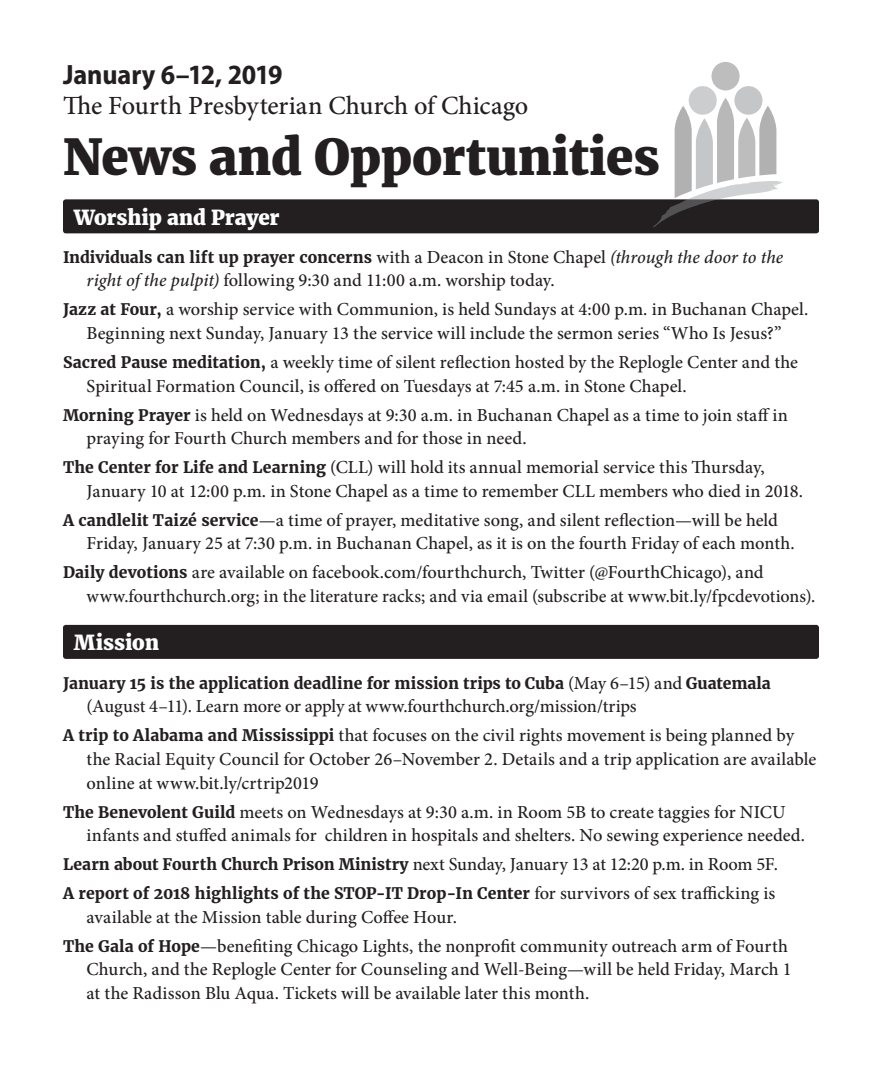
<style>
.page{position:relative;width:882px;height:1071px;background:#fff}
.page>*{position:absolute;margin:0;border:0;box-sizing:border-box;transform-origin:0 0}
.t1{font:800 49px "Merriweather";letter-spacing:-.005em;color:#231f20}
.t2{font:700 semi-condensed 28px "Myriad Pro";letter-spacing:-.005em;color:#231f20}
.t3{font:500 26.25px "Minion Pro";color:#231f20}
.t4{font:800 20.47px "Merriweather";letter-spacing:-.005em;color:#fff}
.t5{font:500 18.38px/23.6px "Minion Pro";color:#231f20}
.t6{font:700 15.75px "Merriweather";color:#231f20}
.s1{font-family:"Minion Pro";font-weight:500;font-size:18.38px}
.s2{font-family:"Minion Pro";font-weight:500;font-style:italic;font-size:18.38px}
.s3{font-style:italic}
.s4{font-family:"Merriweather";font-weight:700;font-size:15.75px}
</style>
<div class="page">
<div style="left:63px;top:199px;width:756px;height:34px;background:#231f20;border-radius:3px"></div>
<div style="left:689px;top:86px;width:28px;height:29px;background:#cccdcf;border-radius:50%"></div>
<div style="left:734px;top:86px;width:28px;height:29px;background:#c5c6c7;border-radius:50%"></div>
<div style="left:712px;top:62px;width:28px;height:28px;background:#bdbdbe;border-radius:50%"></div>
<svg style="left:653px;top:98px;width:130px;height:129px"></svg>
<div style="left:63px;top:625px;width:756px;height:34px;background:#231f20;border-radius:3px"></div>
<p class="t2" style="left:63px;top:57px;width:221px">January 6–12, 2019</p>
<p class="t3" style="left:63px;top:88px;width:467px">The Fourth Presbyterian Church of Chicago</p>
<p class="t1" style="left:63px;top:127px;width:598px">News and Opportunities</p>
<p class="t4" style="left:74px;top:204px;width:207px">Worship and Prayer</p>
<p class="t6" style="left:63px;top:247px;width:722px">Individuals can lift up prayer concerns <span class="s1">with a Deacon in Stone Chapel</span> <span class="s2">(through the door to the</span></p>
<p class="t5" style="left:87px;top:269px;width:470px"><span class="s3">right of the pulpit)</span> following 9:30 and 11:00 a.m. worship today.</p>
<p class="t5" style="left:63px;top:298px;width:747px;text-align:center"><span class="s4">Jazz at Four,</span> a worship service with Communion, is held Sundays at 4:00 p.m. in Buchanan Chapel.<br>Beginning next Sunday, January 13 the service will include the sermon series “Who Is Jesus?”</p>
<p class="t5" style="left:87px;top:350px;width:713px;text-indent:-24px"><span class="s4">Sacred Pause meditation,</span> a weekly time of silent reflection hosted by the Replogle Center and the<br>Spiritual Formation Council, is offered on Tuesdays at 7:45 a.m. in Stone Chapel.</p>
<p class="t5" style="left:87px;top:403px;width:703px;text-indent:-24px"><span class="s4">Morning Prayer</span> is held on Wednesdays at 9:30 a.m. in Buchanan Chapel as a time to join staff in praying for Fourth Church members and for those in need.</p>
<p class="t5" style="left:87px;top:456px;width:718px;text-indent:-24px"><span class="s4">The Center for Life and Learning</span> (CLL) will hold its annual memorial service this Thursday,<br>January 10 at 12:00 p.m. in Stone Chapel as a time to remember CLL members who died in 2018.</p>
<p class="t5" style="left:87px;top:508px;width:710px;text-indent:-24px"><span class="s4">A candlelit Taizé service</span>—a time of prayer, meditative song, and silent reflection—will be held<br>Friday, January 25 at 7:30 p.m. in Buchanan Chapel, as it is on the fourth Friday of each month.</p>
<p class="t5" style="left:87px;top:561px;width:730px;text-indent:-24px"><span class="s4">Daily devotions</span> are available on facebook.com/fourthchurch, Twitter (@FourthChicago), and www.fourthchurch.org; in the literature racks; and via email (subscribe at www.bit.ly/fpcdevotions).</p>
<p class="t4" style="left:74px;top:630px;width:87px">Mission</p>
<p class="t6" style="left:63px;top:673px;width:709px">January 15 is the application deadline for mission trips to Cuba <span class="s1">(May 6–15) and</span> Guatemala</p>
<p class="t5" style="left:87px;top:695px;width:552px">(August 4–11). Learn more or apply at www.fourthchurch.org/mission/trips</p>
<p class="t5" style="left:87px;top:724px;width:731px;text-indent:-24px"><span class="s4">A trip to Alabama and Mississippi</span> that focuses on the civil rights movement is being planned by the Racial Equity Council for October 26–November 2. Details and a trip application are available online at www.bit.ly/crtrip2019</p>
<p class="t5" style="left:87px;top:800px;width:720px;text-indent:-24px"><span class="s4">The Benevolent Guild</span> meets on Wednesdays at 9:30 a.m. in Room 5B to create taggies for NICU infants and stuffed animals for children in hospitals and shelters. No sewing experience needed.</p>
<p class="t5" style="left:63px;top:852px;width:717px"><span class="s4">Learn about Fourth Church Prison Ministry</span> next Sunday, January 13 at 12:20 p.m. in Room 5F.</p>
<p class="t6" style="left:63px;top:884px;width:714px">A report of 2018 highlights of the STOP-IT Drop-In Center <span class="s1">for survivors of sex trafficking is</span></p>
<p class="t5" style="left:87px;top:905px;width:372px">available at the Mission table during Coffee Hour.</p>
<p class="t5" style="left:87px;top:934px;width:707px;text-indent:-24px"><span class="s4">The Gala of Hope</span>—benefiting Chicago Lights, the nonprofit community outreach arm of Fourth<br>Church, and the Replogle Center for Counseling and Well-Being—will be held Friday, March 1 at the Radisson Blu Aqua. Tickets will be available later this month.</p>
</div>
